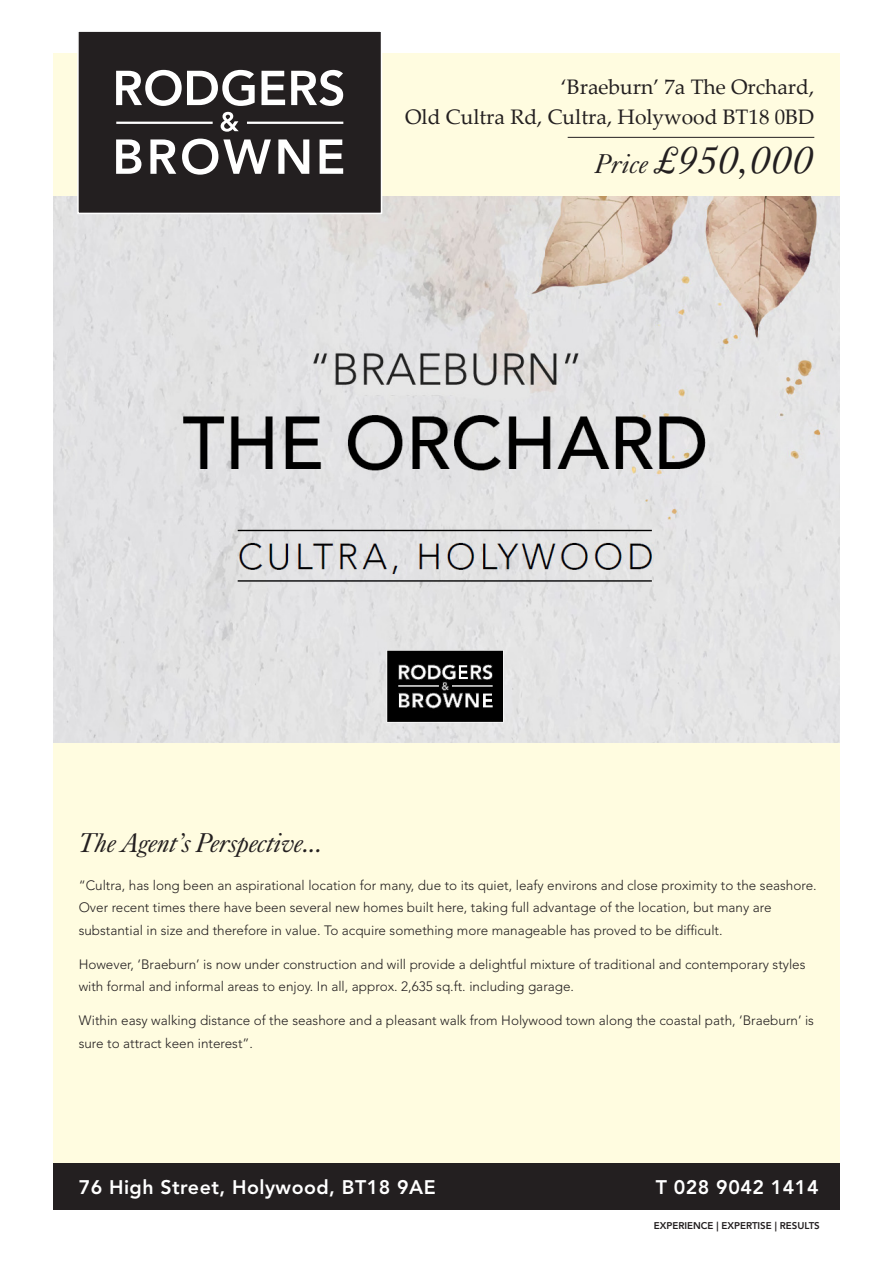
<style>
.page{position:relative;width:893px;height:1263px;background:#fff}
.page>*{position:absolute;margin:0;border:0;box-sizing:border-box;transform-origin:0 0}
.t1{font:italic 39px "Kings Caslon Display Typo";letter-spacing:.025em;color:#231f20}
.Main_Title{font:italic 27px "Kings Caslon Display Typo";color:#231f20}
.t2{font:21px "Palatino Linotype";color:#231f20}
.t3{font:800 19.5px "Avenir LT Std";letter-spacing:.025em;color:#fff}
.t4{font:300 13.5px/22.5px "Avenir LT Std";color:#231f20}
.Facts_Table_Text{font:800 9.75px "Avenir LT Std";color:#231f20}
.s1{font-size:27px}
</style>
<div class="page">
<div style="left:53px;top:53px;width:787px;height:1157px;background:#fffce0"></div>
<div style="left:53px;top:1163px;width:787px;height:47px;background:#231f20"></div>
<hr style="left:568px;top:137px;width:246px;height:1px;background:#231f20">
<img style="left:53px;top:196px;width:787px;height:546px">
<div style="left:76px;top:31px;width:307px;height:184px;background:#231f20"></div>
<svg style="left:116px;top:70px;width:227px;height:105px;background:#686666"></svg>
<hr style="left:116px;top:122px;width:97px;height:2px;background:#fff">
<hr style="left:247px;top:122px;width:96px;height:2px;background:#fff">
<p class="t2" style="left:561px;top:72px;width:255px">‘Braeburn’ 7a The Orchard,</p>
<p class="t2" style="left:405px;top:102px;width:411px">Old Cultra Rd, Cultra, Holywood BT18 0BD</p>
<p class="t1" style="left:596px;top:137px;width:220px"><span class="s1">Price</span> £950,000</p>
<p class="Main_Title" style="left:79px;top:827px;width:246px">The Agent’s Perspective...</p>
<p class="t4" style="left:79px;top:874px;width:739px">“Cultra, has long been an aspirational location for many, due to its quiet, leafy environs and close proximity to the seashore.<br>Over recent times there have been several new homes built here, taking full advantage of the location, but many are substantial in size and therefore in value. To acquire something more manageable has proved to be difficult.</p>
<p class="t4" style="left:79px;top:953px;width:728px">However, ‘Braeburn’ is now under construction and will provide a delightful mixture of traditional and contemporary styles with formal and informal areas to enjoy. In all, approx. 2,635 sq.ft. including garage.</p>
<p class="t4" style="left:79px;top:1009px;width:737px">Within easy walking distance of the seashore and a pleasant walk from Holywood town along the coastal path, ‘Braeburn’ is sure to attract keen interest”.</p>
<p class="t3" style="left:79px;top:1175px;width:359px">76 High Street, Holywood, BT18 9AE</p>
<p class="t3" style="left:656px;top:1175px;width:164px">T 028 9042 1414</p>
<p class="Facts_Table_Text" style="left:654px;top:1220px;width:168px">EXPERIENCE | EXPERTISE | RESULTS</p>
</div>
